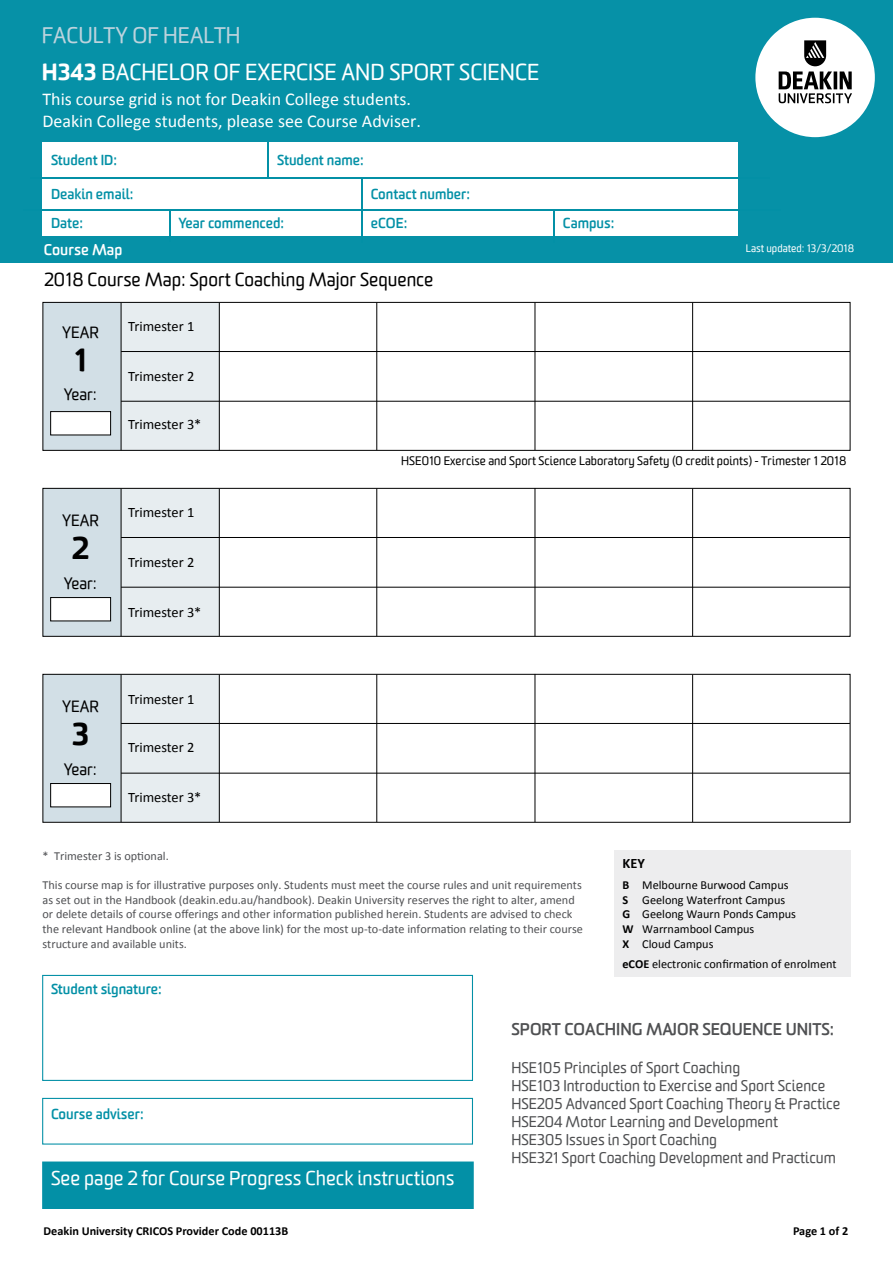
<style>
.page{position:relative;width:893px;height:1263px;background:#fff}
.page>*{position:absolute;margin:0;border:0;box-sizing:border-box;transform-origin:0 0}
.t1{font:900 30.6px "Worldly";color:#000}
.t2{font:22.5px "Worldly";color:#fff}
.t3{font:21.9px "Worldly";color:#bdd3dd}
.Button_text{font:19.5px "Worldly";color:#fff}
.t4{font:18.3px "Worldly";color:#000}
.t5{font:18px/21.6px "Calibri";color:#fff}
.t6{font:700 16.5px "Worldly";color:#4f5052}
.t7{font:15.9px "Worldly";color:#000}
.t8{font:15px/18px "Worldly";color:#4f5052}
.t9{font:700 15px "Worldly";color:#fff}
.Form_labels{font:14.4px "Calibri";color:#000}
.Paragraph{font:700 14.4px "Calibri";color:#000}
.t10{font:700 14.1px "Worldly";color:#0390a6}
.Footnote_text{font:12.3px/14.7px "Calibri";color:#4f5053}
.Paragraph-2{font:12.3px "Calibri";color:#000}
.t11{font:700 12.3px "Calibri";color:#000}
.t12{font:12px "Worldly";color:#000}
.t13{font:10.5px "Worldly";color:#fff}
.s1{font-weight:900}
.s2{font-weight:700}
</style>
<div class="page">
<div style="left:0;top:0;width:893px;height:263px;background:#0691a7"></div>
<div style="left:43px;top:142px;width:695px;height:94px;background:#fff"></div>
<hr style="left:361px;top:178px;width:1px;height:64px;background:#0390a6">
<hr style="left:30px;top:177px;width:739px;height:2px;background:#0390a6">
<hr style="left:268px;top:142px;width:1px;height:36px;background:#0390a6">
<hr style="left:169px;top:209px;width:1px;height:33px;background:#0390a6">
<hr style="left:23px;top:209px;width:757px;height:1px;background:#0390a6">
<hr style="left:553px;top:210px;width:1px;height:32px;background:#0390a6">
<div style="left:43px;top:302px;width:78px;height:148px;background:#d2dfe6"></div>
<div style="left:121px;top:302px;width:98px;height:148px;background:#e7edf0"></div>
<div style="left:43px;top:302px;width:807px;height:149px;border:1px solid #000"></div>
<hr style="left:121px;top:303px;width:1px;height:147px;background:#000">
<hr style="left:219px;top:303px;width:1px;height:147px;background:#000">
<hr style="left:376px;top:303px;width:1px;height:147px;background:#000">
<hr style="left:535px;top:303px;width:1px;height:147px;background:#000">
<hr style="left:692px;top:303px;width:1px;height:147px;background:#000">
<hr style="left:121px;top:351px;width:729px;height:1px;background:#000">
<hr style="left:121px;top:401px;width:729px;height:1px;background:#000">
<div style="left:51px;top:412px;width:60px;height:23px;background:#fff"></div>
<div style="left:50px;top:411px;width:61px;height:24px;border:1px solid #000"></div>
<div style="left:43px;top:488px;width:78px;height:148px;background:#d2dfe6"></div>
<div style="left:121px;top:488px;width:98px;height:148px;background:#e7edf0"></div>
<div style="left:43px;top:488px;width:807px;height:149px;border:1px solid #000"></div>
<hr style="left:121px;top:489px;width:1px;height:147px;background:#000">
<hr style="left:219px;top:489px;width:1px;height:147px;background:#000">
<hr style="left:376px;top:488px;width:1px;height:148px;background:#000">
<hr style="left:535px;top:488px;width:1px;height:148px;background:#000">
<hr style="left:692px;top:489px;width:1px;height:147px;background:#000">
<hr style="left:121px;top:537px;width:729px;height:1px;background:#000">
<hr style="left:121px;top:587px;width:729px;height:1px;background:#000">
<div style="left:51px;top:597px;width:60px;height:24px;background:#fff"></div>
<div style="left:50px;top:597px;width:61px;height:24px;border:1px solid #000"></div>
<div style="left:43px;top:674px;width:78px;height:148px;background:#d2dfe6"></div>
<div style="left:121px;top:674px;width:98px;height:148px;background:#e7edf0"></div>
<div style="left:43px;top:674px;width:807px;height:149px;border:1px solid #000"></div>
<hr style="left:121px;top:675px;width:1px;height:147px;background:#000">
<hr style="left:219px;top:675px;width:1px;height:147px;background:#000">
<hr style="left:376px;top:674px;width:1px;height:148px;background:#000">
<hr style="left:535px;top:674px;width:1px;height:148px;background:#000">
<hr style="left:692px;top:675px;width:1px;height:147px;background:#000">
<hr style="left:121px;top:723px;width:729px;height:1px;background:#000">
<hr style="left:121px;top:773px;width:729px;height:1px;background:#000">
<div style="left:51px;top:783px;width:60px;height:24px;background:#fff"></div>
<div style="left:50px;top:783px;width:61px;height:24px;border:1px solid #000"></div>
<div style="left:614px;top:850px;width:236px;height:127px;background:#ededee"></div>
<div style="left:42px;top:975px;width:431px;height:106px;border:1px solid #0390a6"></div>
<div style="left:42px;top:1098px;width:431px;height:46px;border:1px solid #0390a6"></div>
<div style="left:42px;top:1161px;width:432px;height:48px;background:#0390a6;border:2px solid #0390a6"></div>
<svg style="left:755px;top:18px;width:120px;height:119px"></svg>
<h3 class="t3" style="left:42px;top:22px;width:200px">FACULTY OF HEALTH</h3>
<h2 class="t2" style="left:42px;top:59px;width:499px"><span class="s1">H343</span> BACHELOR OF EXERCISE AND SPORT SCIENCE</h2>
<h3 class="t5" style="left:42px;top:88px;width:380px">This course grid is not for Deakin College students.<br>Deakin College students, please see Course Adviser.</h3>
<p class="t10" style="left:51px;top:151px;width:68px">Student ID:</p>
<p class="t10" style="left:277px;top:151px;width:88px">Student name:</p>
<p class="t10" style="left:51px;top:185px;width:84px">Deakin email:</p>
<p class="t10" style="left:371px;top:185px;width:101px">Contact number:</p>
<p class="t10" style="left:51px;top:214px;width:34px">Date:</p>
<p class="t10" style="left:179px;top:214px;width:107px">Year commenced:</p>
<p class="t10" style="left:371px;top:214px;width:38px">eCOE:</p>
<p class="t10" style="left:563px;top:214px;width:53px">Campus:</p>
<p class="t9" style="left:44px;top:240px;width:80px">Course Map</p>
<p class="t4" style="left:44px;top:269px;width:391px">2018 Course Map: Sport Coaching Major Sequence</p>
<p class="t7" style="left:62px;top:322px;width:38px">YEAR</p>
<p class="t1" style="left:74px;top:340px;width:14px">1</p>
<p class="t7" style="left:64px;top:385px;width:34px">Year:</p>
<p class="Form_labels" style="left:128px;top:317px;width:68px">Trimester 1</p>
<p class="Form_labels" style="left:128px;top:367px;width:68px">Trimester 2</p>
<p class="Form_labels" style="left:128px;top:415px;width:75px">Trimester 3*</p>
<p class="t13" style="left:746px;top:242px;width:110px">Last updated: 13/3/2018</p>
<p class="t7" style="left:62px;top:511px;width:38px">YEAR</p>
<p class="t1" style="left:72px;top:528px;width:18px">2</p>
<p class="t7" style="left:64px;top:574px;width:34px">Year:</p>
<p class="Form_labels" style="left:128px;top:503px;width:68px">Trimester 1</p>
<p class="Form_labels" style="left:128px;top:553px;width:68px">Trimester 2</p>
<p class="Form_labels" style="left:128px;top:603px;width:75px">Trimester 3*</p>
<p class="t7" style="left:62px;top:696px;width:38px">YEAR</p>
<p class="t1" style="left:72px;top:714px;width:19px">3</p>
<p class="t7" style="left:64px;top:759px;width:34px">Year:</p>
<p class="Form_labels" style="left:128px;top:691px;width:68px">Trimester 1</p>
<p class="Form_labels" style="left:128px;top:738px;width:68px">Trimester 2</p>
<p class="Form_labels" style="left:128px;top:789px;width:75px">Trimester 3*</p>
<p class="t12" style="left:401px;top:453px;width:447px">HSE010 Exercise and Sport Science Laboratory Safety (0 credit points) - Trimester 1 2018</p>
<p class="Footnote_text" style="left:43px;top:848px;width:128px">* Trimester 3 is optional.</p>
<p class="Footnote_text" style="left:43px;top:878px;width:542px">This course map is for illustrative purposes only. Students must meet the course rules and unit requirements as set out in the Handbook (deakin.edu.au/handbook). Deakin University reserves the right to alter, amend or delete details of course offerings and other information published herein. Students are advised to check the relevant Handbook online (at the above link) for the most up-to-date information relating to their course structure and available units.</p>
<p class="t10" style="left:51px;top:980px;width:112px">Student signature:</p>
<p class="Paragraph" style="left:622px;top:854px;width:24px">KEY</p>
<p class="Paragraph-2" style="left:622px;top:877px;width:168px"><span class="s2">B</span> Melbourne Burwood Campus</p>
<p class="Paragraph-2" style="left:622px;top:892px;width:164px"><span class="s2">S</span> Geelong Waterfront Campus</p>
<p class="Paragraph-2" style="left:622px;top:906px;width:175px"><span class="s2">G</span> Geelong Waurn Ponds Campus</p>
<p class="Paragraph-2" style="left:622px;top:921px;width:133px"><span class="s2">W</span> Warrnambool Campus</p>
<p class="Paragraph-2" style="left:622px;top:936px;width:93px"><span class="s2">X</span> Cloud Campus</p>
<p class="Paragraph-2" style="left:622px;top:956px;width:216px"><span class="s2">eCOE</span> electronic confirmation of enrolment</p>
<p class="t10" style="left:51px;top:1105px;width:94px">Course adviser:</p>
<p class="Button_text" style="left:51px;top:1166px;width:405px">See page 2 for Course Progress Check instructions</p>
<h3 class="t6" style="left:511px;top:1018px;width:324px">SPORT COACHING MAJOR SEQUENCE UNITS:</h3>
<p class="t8" style="left:511px;top:1059px;width:330px">HSE105 Principles of Sport Coaching<br>HSE103 Introduction to Exercise and Sport Science HSE205 Advanced Sport Coaching Theory &amp; Practice HSE204 Motor Learning and Development<br>HSE305 Issues in Sport Coaching<br>HSE321 Sport Coaching Development and Practicum</p>
<p class="t11" style="left:44px;top:1223px;width:246px">Deakin University CRICOS Provider Code 00113B</p>
<p class="t11" style="left:793px;top:1223px;width:57px">Page 1 of 2</p>
</div>
